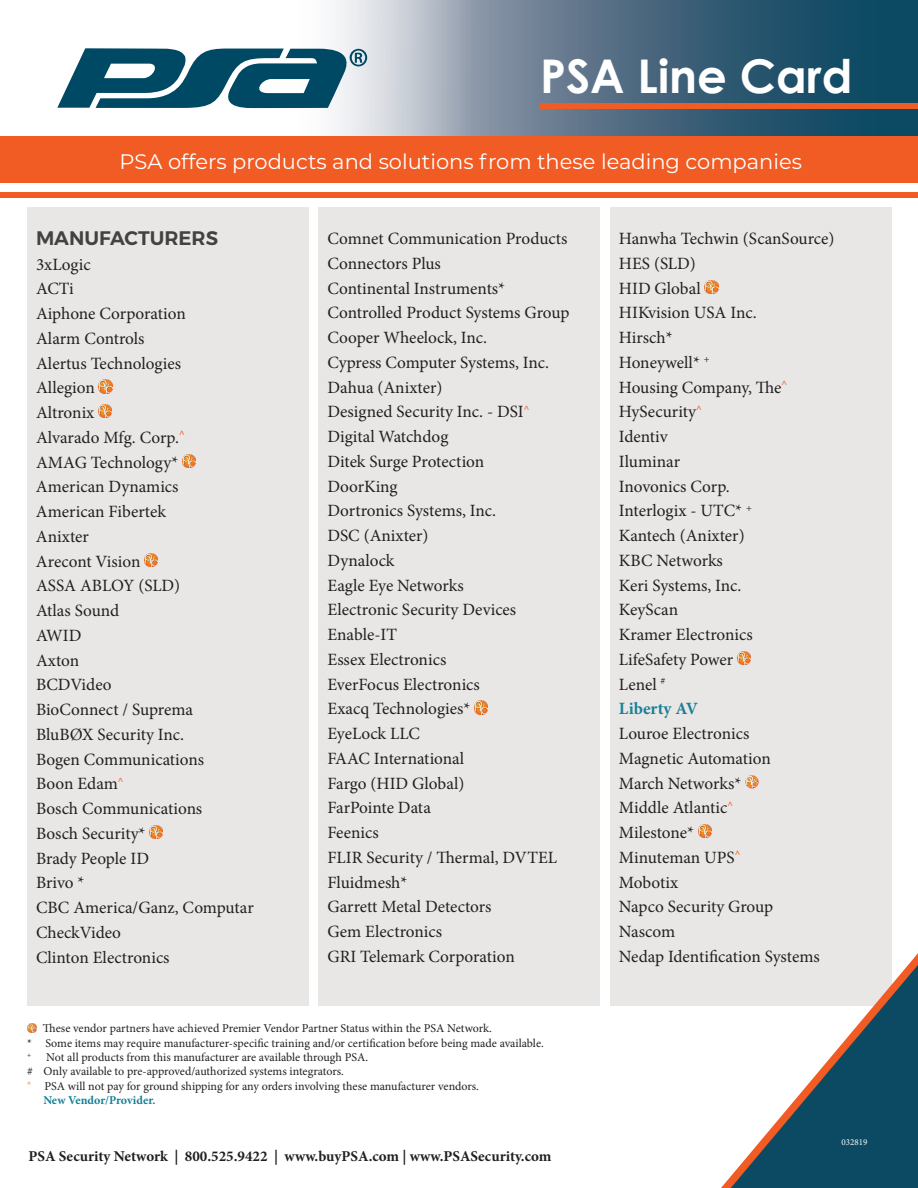
<style>
.page{position:relative;width:918px;height:1188px;background:#fff}
.page>*{position:absolute;margin:0;border:0;box-sizing:border-box;transform-origin:0 0}
.t1{font:700 46.5px "Century Gothic";color:#fff}
.t2{font:21px "Montserrat";color:#fff}
.t3{font:600 19.5px "Montserrat";color:#424242}
.t4{font:17.25px/24.8px "Minion Pro";color:#231f20}
.t5{font:700 15px "Minion Pro";color:#231f20}
.t6{font:12px/14.4px "Minion Pro";letter-spacing:-.005em;color:#231f20}
.t7{font:700 12px "Minion Pro";letter-spacing:-.005em;color:#178097}
.t8{font:9px "Minion Pro";color:#fff}
.t9{font:7.05px "Minion Pro";color:#231f20}
.s1{font-weight:700;color:#178097}
</style>
<div class="page">
<div style="left:318px;top:207px;width:282px;height:799px;background:#e9e6e6"></div>
<img style="left:474px;top:701px;width:14px;height:13px">
<div style="left:610px;top:207px;width:282px;height:799px;background:#e9e6e6"></div>
<svg style="left:705px;top:280px;width:13px;height:13px"></svg>
<img style="left:737px;top:651px;width:14px;height:14px">
<svg style="left:745px;top:775px;width:14px;height:14px"></svg>
<svg style="left:698px;top:825px;width:13px;height:13px"></svg>
<div style="left:27px;top:207px;width:282px;height:799px;background:#e9e6e6"></div>
<svg style="left:99px;top:380px;width:13px;height:13px"></svg>
<img style="left:98px;top:405px;width:14px;height:13px">
<img style="left:182px;top:454px;width:14px;height:13px">
<img style="left:144px;top:553px;width:14px;height:13px">
<img style="left:150px;top:825px;width:13px;height:14px">
<svg style="left:256px;top:0;width:662px;height:137px;background:#6a8495"></svg>
<svg style="left:57px;top:48px;width:310px;height:60px"></svg>
<div style="left:0;top:137px;width:918px;height:46px;background:#f15b24"></div>
<div style="left:0;top:192px;width:918px;height:6px;background:#f15b24"></div>
<div style="left:540px;top:104px;width:378px;height:5px;background:#f15b24"></div>
<svg style="left:721px;top:953px;width:197px;height:235px"></svg>
<svg style="left:27px;top:1023px;width:9px;height:9px"></svg>
<h1 class="t1" style="left:540px;top:41px;width:314px">PSA Line Card</h1>
<p class="t2" style="left:120px;top:148px;width:684px">PSA offers products and solutions from these leading companies</p>
<p class="t3" style="left:36px;top:222px;width:184px">MANUFACTURERS</p>
<p class="t4" style="left:36px;top:252px;width:219px">3xLogic<br>ACTi<br>Aiphone Corporation<br>Alarm Controls<br>Alertus Technologies<br>Allegion<br>Altronix<br>Alvarado Mfg. Corp.<sup>^<br></sup>AMAG Technology*<br>American Dynamics<br>American Fibertek<br>Anixter<br>Arecont Vision<br>ASSA ABLOY (SLD)<br>Atlas Sound<br>AWID<br>Axton<br>BCDVideo<br>BioConnect / Suprema<br>BluBØX Security Inc.<br>Bogen Communications<br>Boon Edam<sup>^<br></sup>Bosch Communications<br>Bosch Security*<br>Brady People ID<br>Brivo *<br>CBC America/Ganz, Computar<br>CheckVideo<br>Clinton Electronics</p>
<p class="t4" style="left:327px;top:226px;width:243px">Comnet Communication Products<br>Connectors Plus<br>Continental Instruments*<br>Controlled Product Systems Group<br>Cooper Wheelock, Inc.<br>Cypress Computer Systems, Inc.<br>Dahua (Anixter)<br>Designed Security Inc. - DSI<sup>^<br></sup>Digital Watchdog<br>Ditek Surge Protection<br>DoorKing<br>Dortronics Systems, Inc.<br>DSC (Anixter)<br>Dynalock<br>Eagle Eye Networks<br>Electronic Security Devices<br>Enable-IT<br>Essex Electronics<br>EverFocus Electronics<br>Exacq Technologies*<br>EyeLock LLC<br>FAAC International<br>Fargo (HID Global)<br>FarPointe Data<br>Feenics<br>FLIR Security / Thermal, DVTEL<br>Fluidmesh*<br>Garrett Metal Detectors<br>Gem Electronics<br>GRI Telemark Corporation</p>
<p class="t4" style="left:619px;top:226px;width:217px">Hanwha Techwin (ScanSource)<br>HES (SLD)<br>HID Global<br>HIKvision USA Inc.<br>Hirsch*<br>Honeywell* <sup>+<br></sup>Housing Company, The<sup>^<br></sup>HySecurity<sup>^<br></sup>Identiv<br>Iluminar<br>Inovonics Corp.<br>Interlogix - UTC* <sup>+<br></sup>Kantech (Anixter)<br>KBC Networks<br>Keri Systems, Inc.<br>KeyScan<br>Kramer Electronics<br>LifeSafety Power<br>Lenel <sup>#<br></sup><span class="s1">Liberty AV</span></p>
<p class="t4" style="left:619px;top:721px;width:202px">Louroe Electronics<br>Magnetic Automation<br>March Networks*<br>Middle Atlantic<sup>^<br></sup>Milestone*<br>Minuteman UPS<sup>^<br></sup>Mobotix<br>Napco Security Group<br>Nascom<br>Nedap Identification Systems</p>
<p class="t6" style="left:27px;top:1021px;width:518px;text-indent:16px">These vendor partners have achieved Premier Vendor Partner Status within the PSA Network.<br>* Some items may require manufacturer-specific training and/or certification before being made available.</p>
<p class="t9" style="left:27px;top:1050px;width:6px">+</p>
<p class="t6" style="left:46px;top:1050px;width:323px">Not all products from this manufacturer are available through PSA.</p>
<p class="t6" style="left:27px;top:1064px;width:318px"># Only available to pre-approved/authorized systems integrators.</p>
<p class="t6" style="left:27px;top:1079px;width:454px"><sup>^</sup> PSA will not pay for ground shipping for any orders involving these manufacturer vendors.</p>
<p class="t7" style="left:43px;top:1092px;width:114px">New Vendor/Provider.</p>
<p class="t5" style="left:28px;top:1146px;width:525px">PSA Security Network | 800.525.9422 | www.buyPSA.com | www.PSASecurity.com</p>
<p class="t8" style="left:842px;top:1136px;width:27px">032819</p>
</div>
